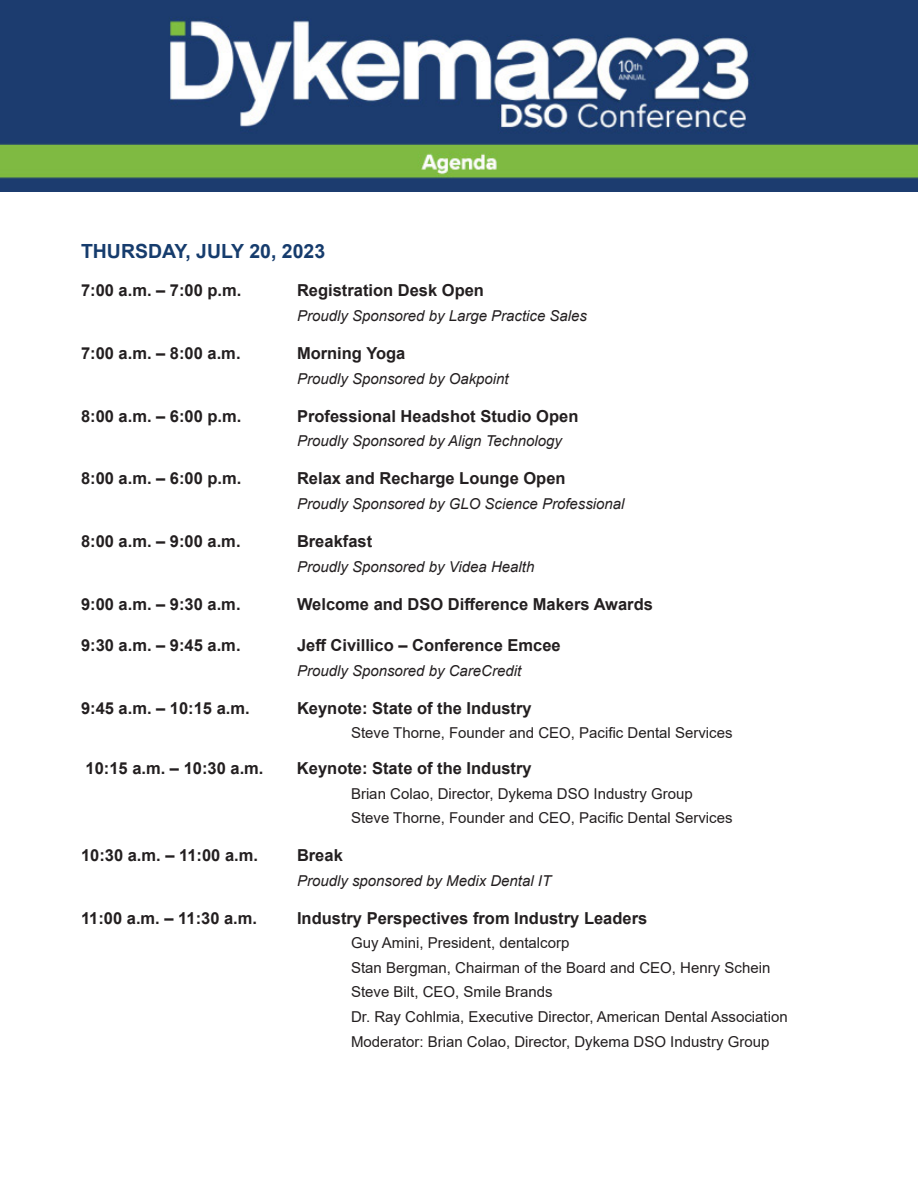
<style>
.page{position:relative;width:918px;height:1188px;background:#fff}
.page>*{position:absolute;margin:0;border:0;box-sizing:border-box;transform-origin:0 0}
.Titles{font:700 19.5px "Arial";color:#163c6d}
.Topics_and_Times{font:700 16.5px "Arial";color:#231f20}
.Panel_Descriptions{font:15px "Arial";color:#231f20}
.Sponsors{font:italic 15px "Arial";color:#231f20}
</style>
<div class="page">
<img style="left:0;top:0;width:918px;height:191px">
<p class="Titles" style="left:81px;top:238px;width:246px">THURSDAY, JULY 20, 2023</p>
<p class="Topics_and_Times" style="left:81px;top:279px;width:162px">7:00 a.m. – 7:00 p.m.</p>
<p class="Topics_and_Times" style="left:297px;top:279px;width:189px">Registration Desk Open</p>
<p class="Sponsors" style="left:297px;top:306px;width:292px">Proudly Sponsored by Large Practice Sales</p>
<p class="Topics_and_Times" style="left:81px;top:342px;width:161px">7:00 a.m. – 8:00 a.m.</p>
<p class="Topics_and_Times" style="left:297px;top:342px;width:110px">Morning Yoga</p>
<p class="Sponsors" style="left:297px;top:369px;width:213px">Proudly Sponsored by Oakpoint</p>
<p class="Topics_and_Times" style="left:81px;top:404px;width:162px">8:00 a.m. – 6:00 p.m.</p>
<p class="Topics_and_Times" style="left:297px;top:404px;width:283px">Professional Headshot Studio Open</p>
<p class="Sponsors" style="left:297px;top:431px;width:266px">Proudly Sponsored by Align Technology</p>
<p class="Topics_and_Times" style="left:81px;top:467px;width:162px">8:00 a.m. – 6:00 p.m.</p>
<p class="Topics_and_Times" style="left:297px;top:467px;width:270px">Relax and Recharge Lounge Open</p>
<p class="Sponsors" style="left:297px;top:494px;width:329px">Proudly Sponsored by GLO Science Professional</p>
<p class="Topics_and_Times" style="left:81px;top:530px;width:161px">8:00 a.m. – 9:00 a.m.</p>
<p class="Topics_and_Times" style="left:297px;top:530px;width:77px">Breakfast</p>
<p class="Sponsors" style="left:297px;top:557px;width:239px">Proudly Sponsored by Videa Health</p>
<p class="Topics_and_Times" style="left:81px;top:592px;width:161px">9:00 a.m. – 9:30 a.m.</p>
<p class="Topics_and_Times" style="left:297px;top:592px;width:358px">Welcome and DSO Difference Makers Awards</p>
<p class="Topics_and_Times" style="left:81px;top:634px;width:161px">9:30 a.m. – 9:45 a.m.</p>
<p class="Topics_and_Times" style="left:297px;top:634px;width:265px">Jeff Civillico – Conference Emcee</p>
<p class="Sponsors" style="left:297px;top:661px;width:226px">Proudly Sponsored by CareCredit</p>
<p class="Topics_and_Times" style="left:81px;top:696px;width:170px">9:45 a.m. – 10:15 a.m.</p>
<p class="Topics_and_Times" style="left:297px;top:696px;width:236px">Keynote: State of the Industry</p>
<p class="Panel_Descriptions" style="left:351px;top:723px;width:383px">Steve Thorne, Founder and CEO, Pacific Dental Services</p>
<p class="Topics_and_Times" style="left:86px;top:757px;width:179px">10:15 a.m. – 10:30 a.m.</p>
<p class="Topics_and_Times" style="left:297px;top:757px;width:236px">Keynote: State of the Industry</p>
<p class="Panel_Descriptions" style="left:351px;top:783px;width:343px">Brian Colao, Director, Dykema DSO Industry Group</p>
<p class="Panel_Descriptions" style="left:351px;top:808px;width:383px">Steve Thorne, Founder and CEO, Pacific Dental Services</p>
<p class="Topics_and_Times" style="left:81px;top:844px;width:179px">10:30 a.m. – 11:00 a.m.</p>
<p class="Topics_and_Times" style="left:297px;top:844px;width:47px">Break</p>
<p class="Sponsors" style="left:297px;top:871px;width:256px">Proudly sponsored by Medix Dental IT</p>
<p class="Topics_and_Times" style="left:81px;top:906px;width:178px">11:00 a.m. – 11:30 a.m.</p>
<p class="Topics_and_Times" style="left:297px;top:906px;width:352px">Industry Perspectives from Industry Leaders</p>
<p class="Panel_Descriptions" style="left:351px;top:933px;width:220px">Guy Amini, President, dentalcorp</p>
<p class="Panel_Descriptions" style="left:351px;top:957px;width:421px">Stan Bergman, Chairman of the Board and CEO, Henry Schein</p>
<p class="Panel_Descriptions" style="left:351px;top:982px;width:203px">Steve Bilt, CEO, Smile Brands</p>
<p class="Panel_Descriptions" style="left:351px;top:1006px;width:438px">Dr. Ray Cohlmia, Executive Director, American Dental Association</p>
<p class="Panel_Descriptions" style="left:351px;top:1031px;width:420px">Moderator: Brian Colao, Director, Dykema DSO Industry Group</p>
</div>
